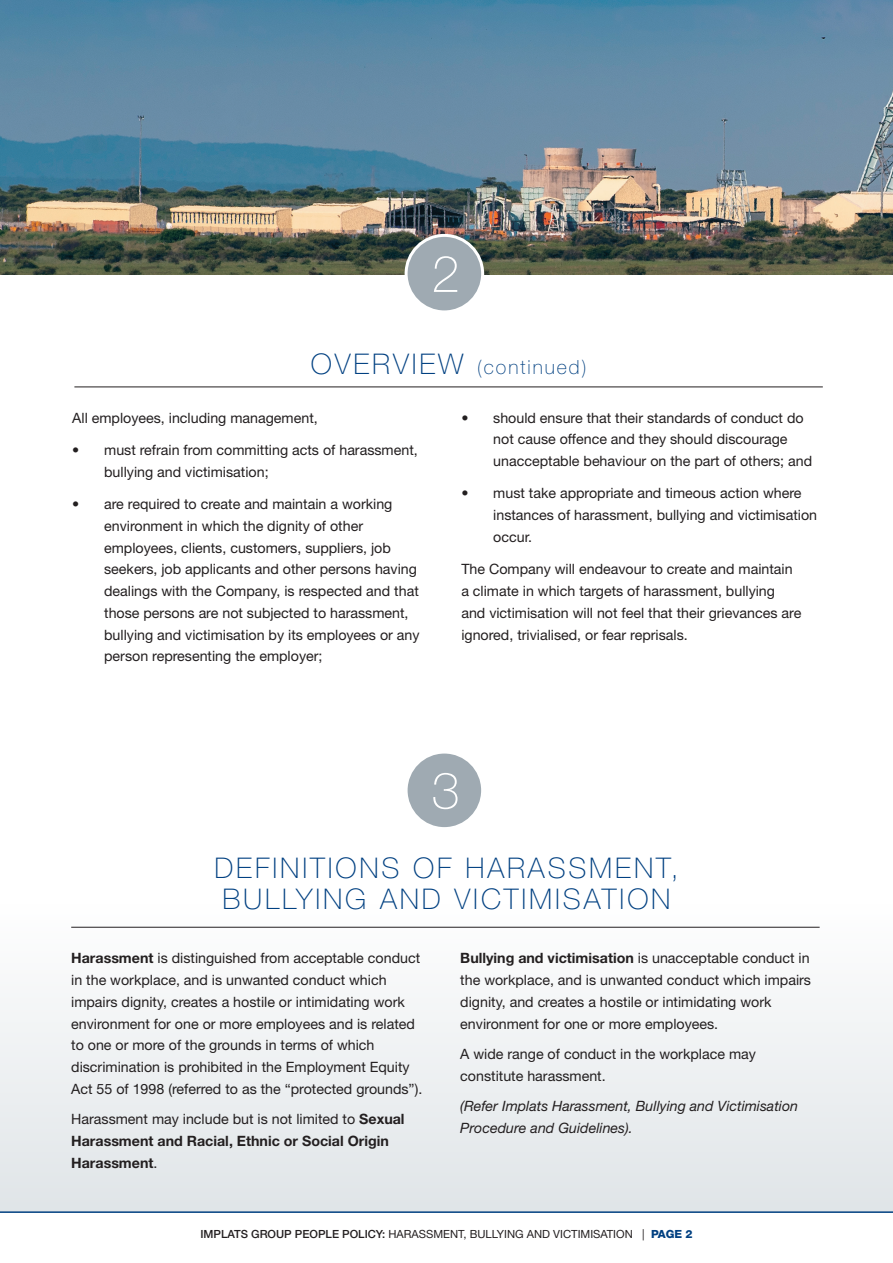
<style>
.page{position:relative;width:893px;height:1263px;background:#fff}
.page>*{position:absolute;margin:0;border:0;box-sizing:border-box;transform-origin:0 0}
.t1{font:100 50.85px "Helvetica Neue LT Std";color:#fff}
.t2{font:100 28.5px/31.5px "Helvetica Neue LT Std";letter-spacing:.1em;color:#014081}
.t3{font:100 19.5px "Helvetica Neue LT Std";letter-spacing:.1em;color:#014081}
.t4{font:14.25px/21.8px "Helvetica Neue LT Std";color:#231f20}
.t5{font:700 14.25px/21.8px "Helvetica Neue LT Std";color:#231f20}
.t6{font:italic 14.25px/21.8px "Helvetica Neue LT Std";color:#231f20}
.t7{font:11.25px "Helvetica Neue LT Std";color:#231f20}
.s1{font-size:28.5px}
.s2{font-weight:700}
.s3{font-weight:400}
.s4{font-weight:500}
.s5{font-weight:800;color:#014081}
</style>
<div class="page">
<div style="left:0;top:905px;width:893px;height:307px;background:linear-gradient(to bottom,#fefefe,#e0e5e8)"></div>
<hr style="left:0;top:1211px;width:893px;height:2px;background:#014081">
<img style="left:0;top:0;width:893px;height:274px">
<div style="left:406px;top:235px;width:77px;height:77px;background:#9faab2;border-radius:50%"></div>
<div style="left:405px;top:234px;width:79px;height:79px;border:3px solid #fff;border-radius:50%"></div>
<div style="left:406px;top:752px;width:77px;height:77px;background:#9faab2;border-radius:50%"></div>
<div style="left:405px;top:750px;width:79px;height:80px;border:3px solid #fff;border-radius:50%"></div>
<hr style="left:74px;top:387px;width:749px;height:1px;background:#231f20">
<hr style="left:71px;top:927px;width:749px;height:1px;background:#231f20">
<h1 class="t1" style="left:431px;top:245px;width:30px">2</h1>
<h3 class="t3" style="left:311px;top:356px;width:277px"><span class="s1">OVERVIEW</span> (continued)</h3>
<p class="t4" style="left:72px;top:406px;width:247px">All employees, including management,</p>
<p class="t4" style="left:104px;top:439px;width:315px;text-indent:-32px">• must refrain from committing acts of harassment, bullying and victimisation;</p>
<p class="t4" style="left:104px;top:493px;width:317px;text-indent:-32px">• are required to create and maintain a working environment in which the dignity of other employees, clients, customers, suppliers, job seekers, job applicants and other persons having dealings with the Company, is respected and that those persons are not subjected to harassment, bullying and victimisation by its employees or any person representing the employer;</p>
<p class="t4" style="left:493px;top:406px;width:320px;text-indent:-32px">• should ensure that their standards of conduct do not cause offence and they should discourage unacceptable behaviour on the part of others; and</p>
<p class="t4" style="left:493px;top:482px;width:325px;text-indent:-32px">• must take appropriate and timeous action where instances of harassment, bullying and victimisation occur.</p>
<p class="t4" style="left:461px;top:558px;width:341px">The Company will endeavour to create and maintain a climate in which targets of harassment, bullying and victimisation will not feel that their grievances are ignored, trivialised, or fear reprisals.</p>
<h1 class="t1" style="left:431px;top:761px;width:30px">3</h1>
<h2 class="t2" style="left:214px;top:852px;width:466px">DEFINITIONS OF HARASSMENT,<br>BULLYING AND VICTIMISATION</h2>
<p class="t4" style="left:71px;top:947px;width:353px"><span class="s2">Harassment</span> is distinguished from acceptable conduct in the workplace, and is unwanted conduct which impairs dignity, creates a hostile or intimidating work environment for one or more employees and is related to one or more of the grounds in terms of which discrimination is prohibited in the Employment Equity Act 55 of 1998 (referred to as the “protected grounds”).</p>
<p class="t5" style="left:71px;top:1108px;width:335px"><span class="s3">Harassment may include but is not limited to</span> Sexual<br>Harassment and Racial, Ethnic or Social Origin<br>Harassment<span class="s3">.</span></p>
<p class="t4" style="left:460px;top:947px;width:352px"><span class="s2">Bullying and victimisation</span> is unacceptable conduct in the workplace, and is unwanted conduct which impairs dignity, and creates a hostile or intimidating work environment for one or more employees.</p>
<p class="t4" style="left:460px;top:1043px;width:297px">A wide range of conduct in the workplace may constitute harassment.</p>
<p class="t6" style="left:460px;top:1095px;width:339px">(Refer Implats Harassment, Bullying and Victimisation<br>Procedure and Guidelines).</p>
<p class="t7" style="left:200px;top:1228px;width:493px"><span class="s4">IMPLATS GROUP PEOPLE POLICY:</span> HARASSMENT, BULLYING AND VICTIMISATION | <span class="s5">PAGE 2</span></p>
</div>
